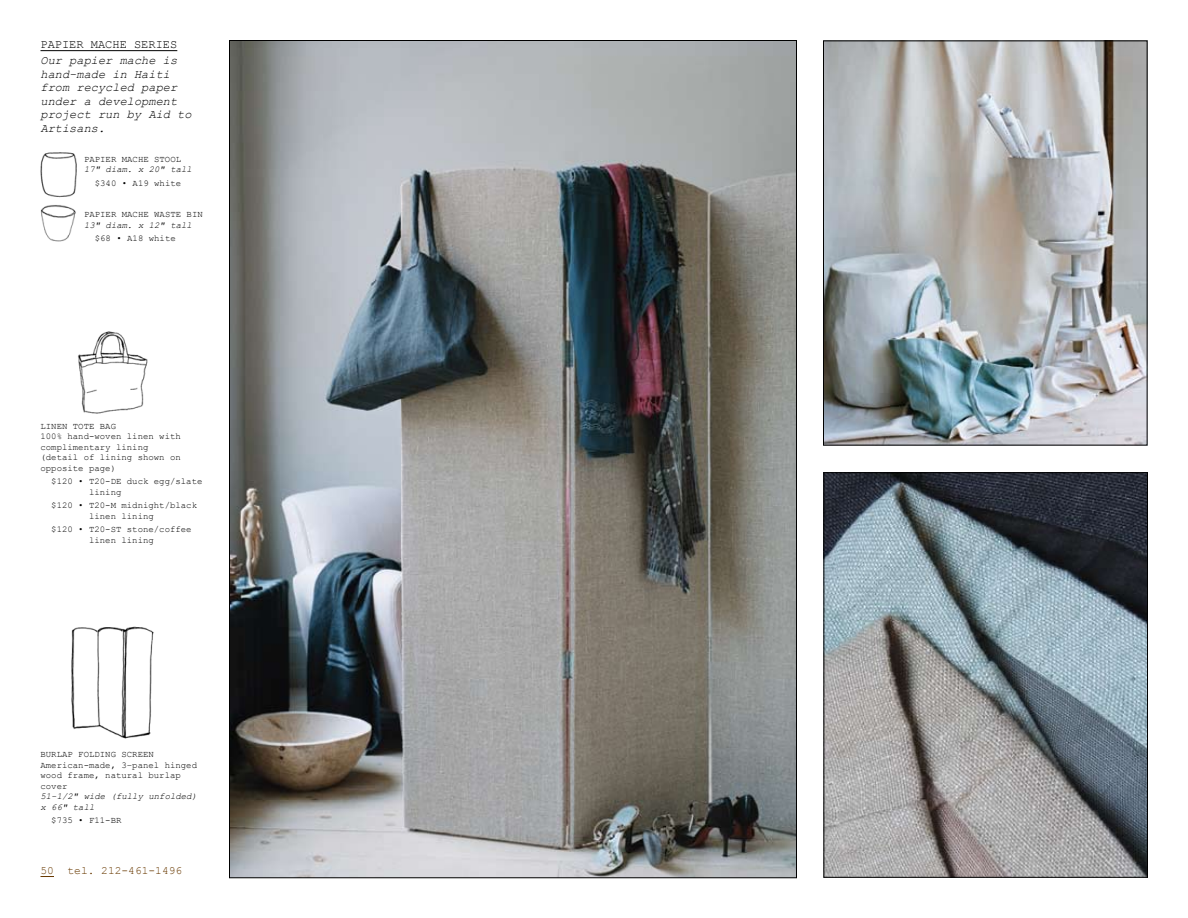
<style>
.page{position:relative;width:1188px;height:918px;background:#fff}
.page>*{position:absolute;margin:0;border:0;box-sizing:border-box;transform-origin:0 0}
.t1{font:italic 12px/13.5px "Courier New";color:#000}
.t2{font:12px "Courier New";color:#000}
.t3{font:11.25px "Courier New";color:#683900}
.t4{font:9px/10.5px "Courier New";color:#000}
.t5{font:italic 9px/10.5px "Courier New";color:#000}
</style>
<div class="page">
<img style="left:825px;top:43px;width:320px;height:400px">
<div style="left:823px;top:41px;width:324px;height:404px;border:1px solid #000"></div>
<img style="left:231px;top:42px;width:564px;height:834px">
<img style="left:826px;top:474px;width:320px;height:402px">
<div style="left:824px;top:472px;width:324px;height:406px;border:1px solid #000"></div>
<svg style="left:40px;top:876px;width:14px;height:1px"></svg>
<img style="left:78px;top:331px;width:70px;height:83px">
<img style="left:71px;top:626px;width:83px;height:113px">
<hr style="left:40px;top:50px;width:137px;height:1px;background:#000">
<img style="left:40px;top:152px;width:37px;height:46px">
<img style="left:40px;top:205px;width:36px;height:37px">
<h1 class="t2" style="left:40px;top:37px;width:109px">papier mache SERIE</h1>
<h1 class="t2" style="left:170px;top:37px;width:9px">S</h1>
<h1 class="t1" style="left:40px;top:53px;width:153px">Our papier mache is hand-made in Haiti from recycled paper under a development project run by Aid to<br>Artisans.</h1>
<p class="t4" style="left:84px;top:153px;width:99px">papier mache s tool</p>
<p class="t5" style="left:84px;top:164px;width:110px">17" diam. x 20" tall</p>
<p class="t4" style="left:95px;top:177px;width:88px">$340 • A19 white</p>
<p class="t4" style="left:84px;top:209px;width:120px">papier mache was te bin</p>
<p class="t5" style="left:84px;top:219px;width:110px">13" diam. x 12" tall</p>
<p class="t4" style="left:95px;top:233px;width:83px">$68 • A18 white</p>
<p class="t4" style="left:40px;top:420px;width:7px">LINEN</p>
<p class="t4" style="left:73px;top:420px;width:7px">TOTE</p>
<p class="t4" style="left:40px;top:420px;width:142px;text-indent:59px">BAG<br>100% hand-woven linen with complimentary lining (detail of lining shown on opposite page)</p>
<p class="t4" style="left:51px;top:476px;width:66px">$120 • T20-DE</p>
<p class="t4" style="left:127px;top:476px;width:77px">duck egg/slate</p>
<p class="t4" style="left:51px;top:485px;width:147px;line-height:13.5px;text-indent:38px">lining<br>$120 • T20-M midnight/black</p>
<p class="t4" style="left:51px;top:509px;width:142px;line-height:13.5px;text-align:center">linen lining<br>$120 • T20-ST stone/coffee</p>
<p class="t4" style="left:89px;top:534px;width:66px">linen lining</p>
<p class="t4" style="left:40px;top:749px;width:158px">burlap folding s creen<br>American-made, 3–panel hinged wood frame, natural burlap cover</p>
<p class="t5" style="left:40px;top:791px;width:158px">51-1/2" wide (fully unfolded) x 66" tall</p>
<p class="t4" style="left:51px;top:815px;width:72px">$735 • F11-BR</p>
<p class="t3" style="left:40px;top:863px;width:143px">50 tel. 212-461-1496</p>
</div>
